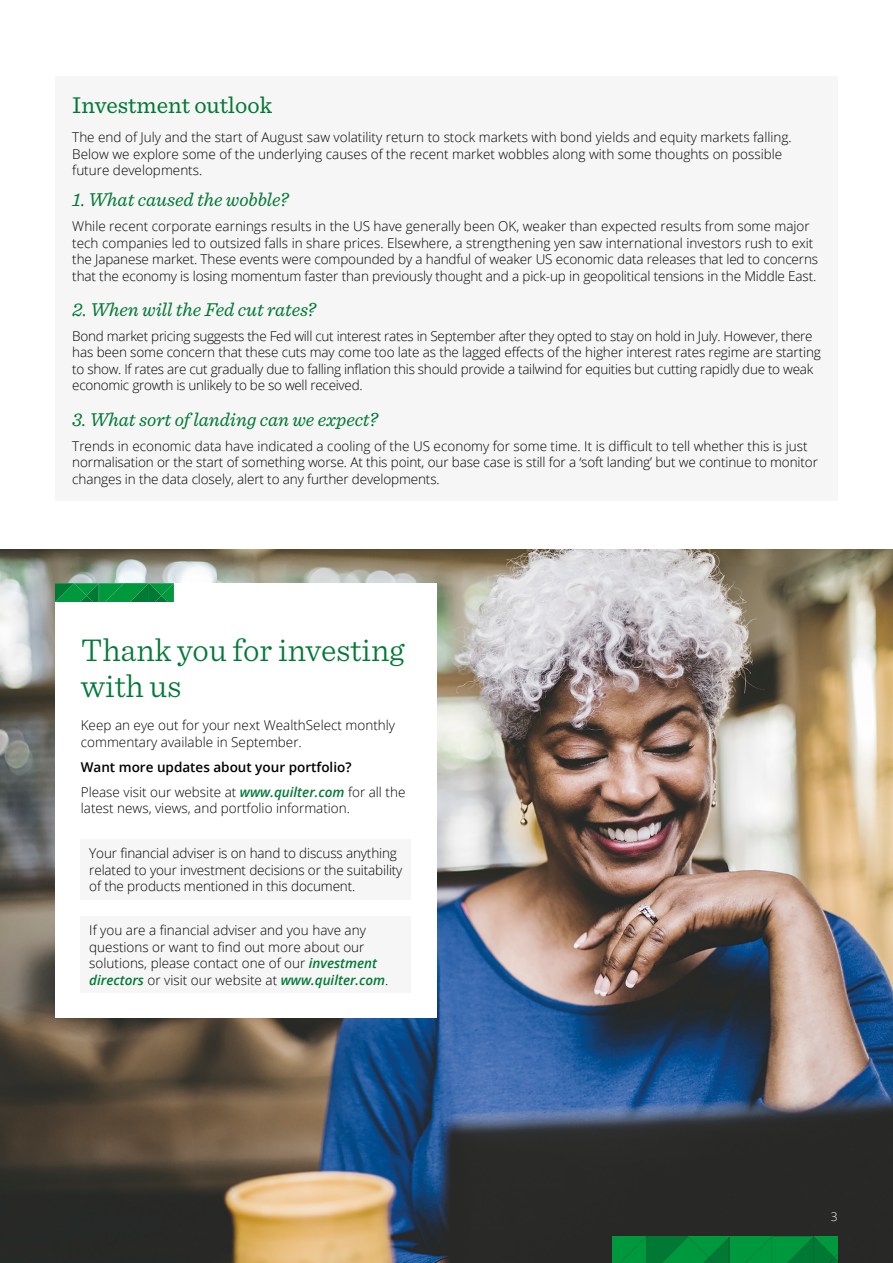
<style>
.page{position:relative;width:893px;height:1263px;background:#fff}
.page>*{position:absolute;margin:0;border:0;box-sizing:border-box;transform-origin:0 0}
.t1{font:300 33px/36px "Sentinel";color:#007935}
.t2{font:24px "Sentinel";color:#007935}
.t3{font:italic 19.5px "Sentinel";color:#007935}
.t4{font:300 13.5px/16.5px "Open Sans";letter-spacing:-.01em;color:#000}
.t5{font:600 13.5px/25px "Open Sans";color:#000}
.t6{font:300 12px "Open Sans";color:#fff}
.s1{font-weight:300}
.s2{font-style:italic;color:#007935}
.s3{font-weight:600;font-style:italic;color:#007935}
</style>
<div class="page">
<div style="left:55px;top:77px;width:783px;height:424px;background:#f6f6f6"></div>
<img style="left:0;top:549px;width:893px;height:714px">
<div style="left:55px;top:583px;width:381px;height:434px;background:#fff"></div>
<div style="left:81px;top:839px;width:330px;height:61px;background:#f6f6f6"></div>
<div style="left:81px;top:916px;width:330px;height:77px;background:#f6f6f6"></div>
<svg style="left:55px;top:583px;width:118px;height:19px;background:#06903e"></svg>
<svg style="left:612px;top:1236px;width:226px;height:27px;background:#008d39"></svg>
<h2 class="t2" style="left:72px;top:87px;width:201px">Investment outlook</h2>
<p class="t4" style="left:72px;top:128px;width:721px">The end of July and the start of August saw volatility return to stock markets with bond yields and equity markets falling.<br>Below we explore some of the underlying causes of the recent market wobbles along with some thoughts on possible future developments.</p>
<h3 class="t3" style="left:72px;top:185px;width:218px">1. What caused the wobble?</h3>
<p class="t4" style="left:72px;top:217px;width:747px">While recent corporate earnings results in the US have generally been OK, weaker than expected results from some major tech companies led to outsized falls in share prices. Elsewhere, a strengthening yen saw international investors rush to exit the Japanese market. These events were compounded by a handful of weaker US economic data releases that led to concerns that the economy is losing momentum faster than previously thought and a pick-up in geopolitical tensions in the Middle East.</p>
<h3 class="t3" style="left:72px;top:295px;width:245px">2. When will the Fed cut rates?</h3>
<p class="t4" style="left:72px;top:327px;width:750px">Bond market pricing suggests the Fed will cut interest rates in September after they opted to stay on hold in July. However, there has been some concern that these cuts may come too late as the lagged effects of the higher interest rates regime are starting to show. If rates are cut gradually due to falling inflation this should provide a tailwind for equities but cutting rapidly due to weak economic growth is unlikely to be so well received.</p>
<h3 class="t3" style="left:72px;top:404px;width:307px">3. What sort of landing can we expect?</h3>
<p class="t4" style="left:72px;top:437px;width:747px">Trends in economic data have indicated a cooling of the US economy for some time. It is difficult to tell whether this is just normalisation or the start of something worse. At this point, our base case is still for a ‘soft landing’ but we continue to monitor changes in the data closely, alert to any further developments.</p>
<h1 class="t1" style="left:81px;top:629px;width:325px">Thank you for investing with us</h1>
<p class="t4" style="left:81px;top:717px;width:316px">Keep an eye out for your next WealthSelect monthly commentary available in September.</p>
<p class="t5" style="left:81px;top:754px;width:326px">Want more updates about your portfolio?<br><span class="s1">Please visit our website at</span> <span class="s2">www.quilter.com</span> <span class="s1">for all the</span></p>
<p class="t4" style="left:81px;top:800px;width:271px">latest news, views, and portfolio information.</p>
<p class="t4" style="left:89px;top:845px;width:315px">Your financial adviser is on hand to discuss anything related to your investment decisions or the suitability of the products mentioned in this document.</p>
<p class="t4" style="left:89px;top:921px;width:301px">If you are a financial adviser and you have any questions or want to find out more about our solutions, please contact one of our <span class="s3">investment directors</span> or visit our website at <span class="s3">www.quilter.com</span>.</p>
<p class="t6" style="left:831px;top:1208px;width:8px">3</p>
</div>
